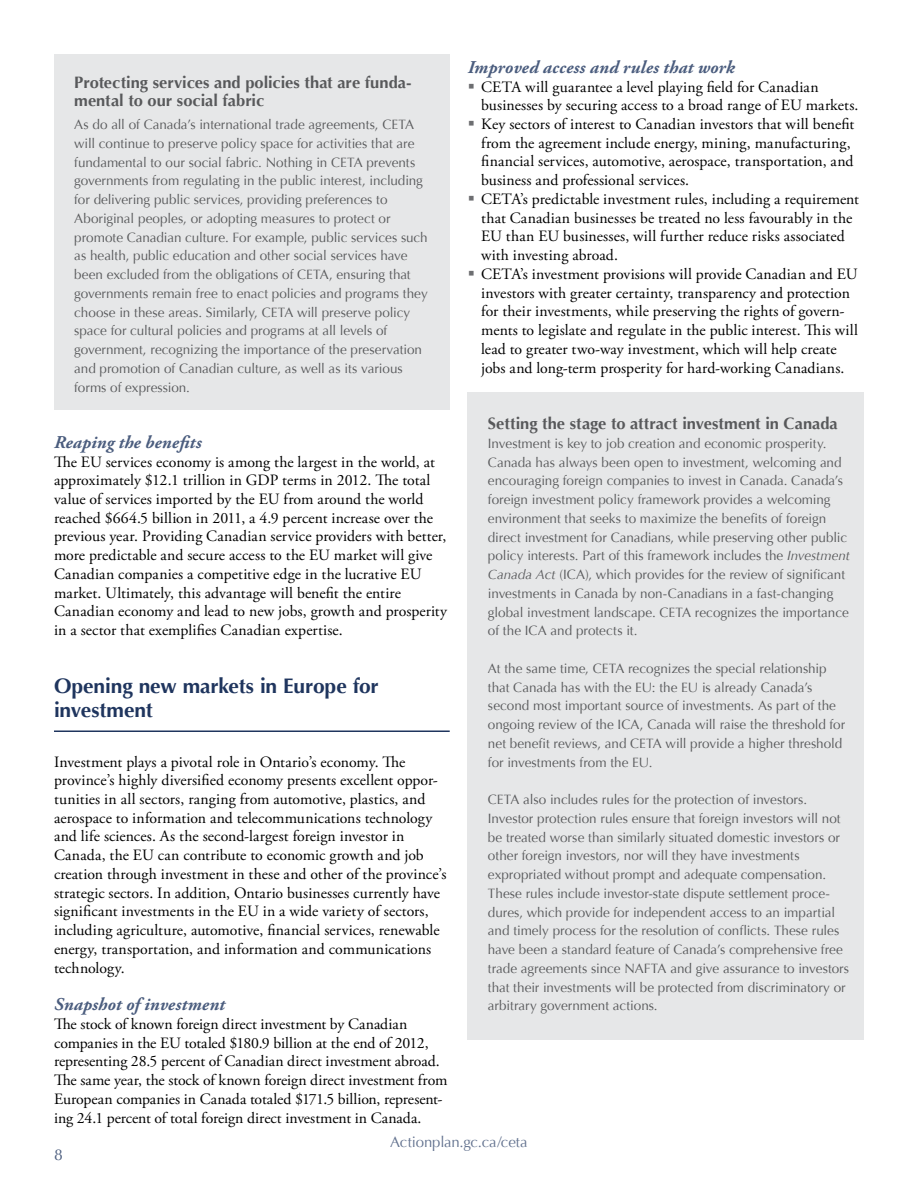
<style>
.page{position:relative;width:918px;height:1188px;background:#fff}
.page>*{position:absolute;margin:0;border:0;box-sizing:border-box;transform-origin:0 0}
.t1{font:700 21px/24px "Optima";letter-spacing:-.005em;color:#1f355e}
.t2{font:italic 700 18px "Adobe Garamond Pro";letter-spacing:.01em;color:#4b5d7e}
.t3{font:700 16.5px/18px "Optima";color:#58595b}
.t4{font:15.75px/18.8px "Adobe Garamond Pro";letter-spacing:.005em;color:#000}
.t5{font:15.75px "Optima";color:#1f355e}
.t6{font:15px "Optima";letter-spacing:-.005em;color:#1f355e}
.t7{font:13.5px/18.8px "Optima";color:#58595b}
.s1{color:#6d6e71}
.s2{font-style:italic}
</style>
<div class="page">
<div style="left:54px;top:54px;width:396px;height:356px;background:#e6e7e8"></div>
<div style="left:468px;top:392px;width:396px;height:648px;background:#e6e7e8"></div>
<hr style="left:54px;top:730px;width:396px;height:2px;background:#1f355e">
<p class="t3" style="left:74px;top:73px;width:339px">Protecting services and policies that are funda&shy;mental to our social fabric</p>
<p class="t7" style="left:74px;top:115px;width:355px">As do all of Canada’s international trade agreements, CETA will continue to preserve policy space for activities that are fundamental to our social fabric. Nothing in CETA prevents governments from regulating in the public interest, including for delivering public services, providing preferences to Aboriginal peoples, or adopting measures to protect or promote Canadian culture. For example, public services such as health, public education and other social services have been excluded from the obligations of CETA, ensuring that governments remain free to enact policies and programs they choose in these areas. Similarly, CETA will preserve policy space for cultural policies and programs at all levels of government, recognizing the importance of the preservation and promotion of Canadian culture, as well as its various forms of expression.</p>
<p class="t2" style="left:54px;top:432px;width:149px">Reaping the benefits</p>
<p class="t4" style="left:54px;top:453px;width:395px">The EU services economy is among the largest in the world, at approximately $12.1 trillion in GDP terms in 2012. The total value of services imported by the EU from around the world reached $664.5 billion in 2011, a 4.9 percent increase over the previous year. Providing Canadian service providers with better, more predictable and secure access to the EU market will give Canadian companies a competitive edge in the lucrative EU market. Ultimately, this advantage will benefit the entire Canadian economy and lead to new jobs, growth and prosperity in a sector that exemplifies Canadian expertise.</p>
<h1 class="t1" style="left:54px;top:674px;width:326px">Opening new markets in Europe for investment</h1>
<p class="t4" style="left:54px;top:753px;width:394px">Investment plays a pivotal role in Ontario’s economy. The province’s highly diversified economy presents excellent oppor&shy;tunities in all sectors, ranging from automotive, plastics, and aerospace to information and telecommunications technology and life sciences. As the second-largest foreign investor in Canada, the EU can contribute to economic growth and job creation through investment in these and other of the province’s strategic sectors. In addition, Ontario businesses currently have significant investments in the EU in a wide variety of sectors, including agriculture, automotive, financial services, renewable energy, transportation, and information and communications technology.</p>
<p class="t2" style="left:54px;top:994px;width:173px">Snapshot of investment</p>
<p class="t4" style="left:54px;top:1015px;width:395px">The stock of known foreign direct investment by Canadian companies in the EU totaled $180.9 billion at the end of 2012, representing 28.5 percent of Canadian direct investment abroad.<br>The same year, the stock of known foreign direct investment from European companies in Canada totaled $171.5 billion, represent&shy;ing 24.1 percent of total foreign direct investment in Canada.</p>
<p class="t2" style="left:468px;top:57px;width:269px">Improved access and rules that work</p>
<p class="t4" style="left:481px;top:78px;width:379px;text-indent:-13px"><span class="s1">▪</span> CETA will guarantee a level playing field for Canadian businesses by securing access to a broad range of EU markets.</p>
<p class="t4" style="left:481px;top:115px;width:375px;text-indent:-13px"><span class="s1">▪</span> Key sectors of interest to Canadian investors that will benefit from the agreement include energy, mining, manufacturing, financial services, automotive, aerospace, transportation, and business and professional services.</p>
<p class="t4" style="left:481px;top:190px;width:379px;text-indent:-13px"><span class="s1">▪</span> CETA’s predictable investment rules, including a requirement that Canadian businesses be treated no less favourably in the EU than EU businesses, will further reduce risks associated with investing abroad.</p>
<p class="t4" style="left:481px;top:265px;width:378px;text-indent:-13px"><span class="s1">▪</span> CETA’s investment provisions will provide Canadian and EU investors with greater certainty, transparency and protection for their investments, while preserving the rights of govern&shy;ments to legislate and regulate in the public interest. This will lead to greater two-way investment, which will help create jobs and long-term prosperity for hard-working Canadians.</p>
<p class="t3" style="left:488px;top:415px;width:351px">Setting the stage to attract investment in Canada</p>
<p class="t7" style="left:488px;top:434px;width:363px">Investment is key to job creation and economic prosperity.<br>Canada has always been open to investment, welcoming and encouraging foreign companies to invest in Canada. Canada’s foreign investment policy framework provides a welcoming environment that seeks to maximize the benefits of foreign direct investment for Canadians, while preserving other public policy interests. Part of this framework includes the <span class="s2">Investment Canada Act</span> (ICA), which provides for the review of significant investments in Canada by non-Canadians in a fast-changing global investment landscape. CETA recognizes the importance of the ICA and protects it.</p>
<p class="t7" style="left:488px;top:659px;width:359px">At the same time, CETA recognizes the special relationship that Canada has with the EU: the EU is already Canada’s second most important source of investments. As part of the ongoing review of the ICA, Canada will raise the threshold for net benefit reviews, and CETA will provide a higher threshold for investments from the EU.</p>
<p class="t7" style="left:488px;top:790px;width:363px">CETA also includes rules for the protection of investors.<br>Investor protection rules ensure that foreign investors will not be treated worse than similarly situated domestic investors or other foreign investors, nor will they have investments expropriated without prompt and adequate compensation.<br>These rules include investor-state dispute settlement proce&shy;dures, which provide for independent access to an impartial and timely process for the resolution of conflicts. These rules have been a standard feature of Canada’s comprehensive free trade agreements since NAFTA and give assurance to investors that their investments will be protected from discriminatory or arbitrary government actions.</p>
<p class="t5" style="left:54px;top:1146px;width:10px">8</p>
<p class="t6" style="left:390px;top:1133px;width:139px">Actionplan.gc.ca/ceta</p>
</div>
